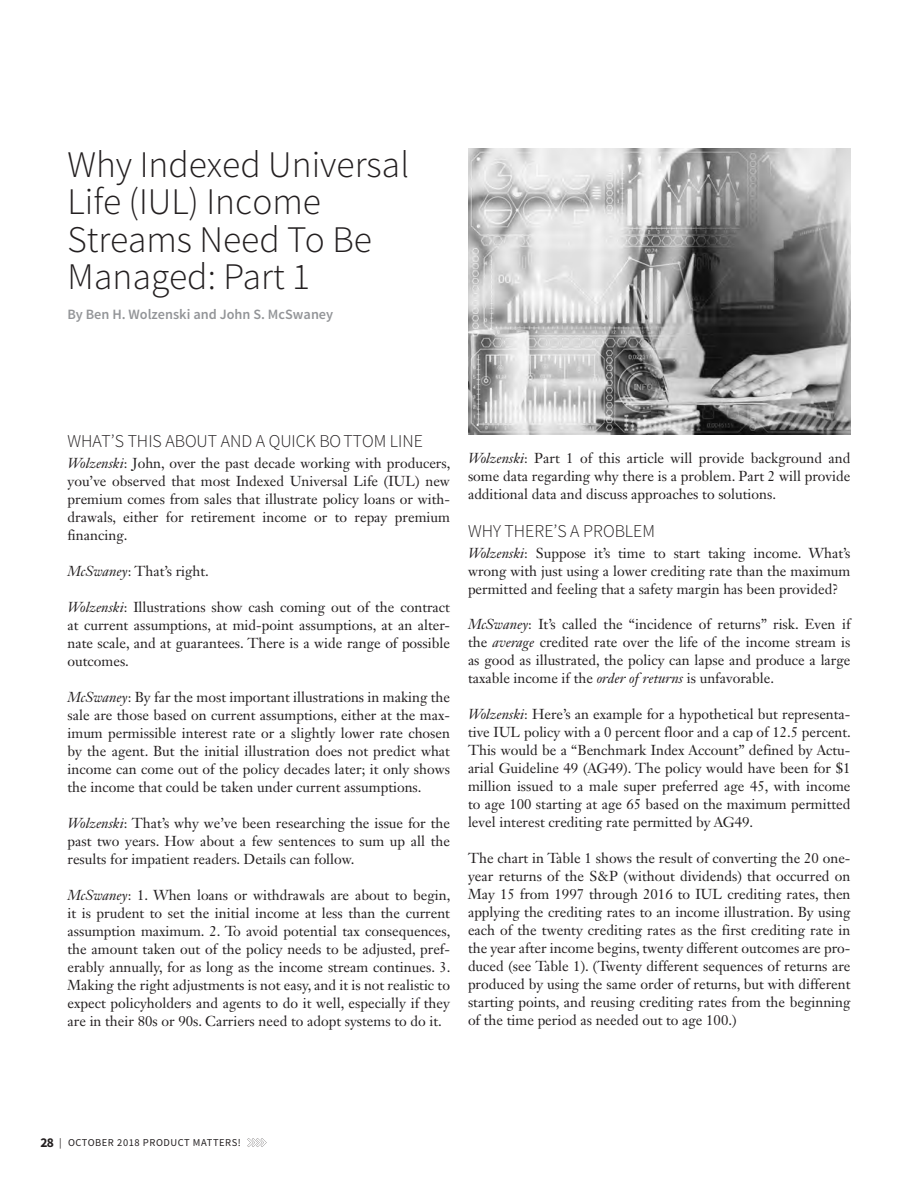
<style>
.page{position:relative;width:918px;height:1188px;background:#fff}
.page>*{position:absolute;margin:0;border:0;box-sizing:border-box;transform-origin:0 0}
.t1{font:300 37.5px/37.5px "Source Sans Pro";color:#231f20}
.t2{font:300 18px "Source Sans Pro";color:#231f20}
.t3{font:14.25px/18px "Janson Text LT Std";color:#231f20;text-align:justify}
.t4{font:600 14.25px "Source Sans Pro";color:#939598}
.t5{font:10.5px "Source Sans Pro";letter-spacing:.05em;color:#231f20}
.s1{font-style:italic}
.s2{font-weight:700;font-size:13.5px}
</style>
<div class="page">
<svg style="left:247px;top:1138px;width:20px;height:9px"></svg>
<img style="left:468px;top:148px;width:382px;height:286px">
<h1 class="t1" style="left:68px;top:146px;width:343px">Why Indexed Universal<br>Life (IUL) Income<br>Streams Need To Be<br>Managed: Part 1</h1>
<p class="t4" style="left:68px;top:305px;width:267px">By Ben H. Wolzenski and John S. McSwaney</p>
<p class="t2" style="left:68px;top:430px;width:357px">WHAT’S THIS ABOUT AND A QUICK BO TTOM LINE</p>
<p class="t3" style="left:68px;top:454px;width:384px"><span class="s1">Wolzenski</span>: John, over the past decade working with producers, you’ve observed that most Indexed Universal Life (IUL) new premium comes from sales that illustrate policy loans or with&shy;drawals, either for retirement income or to repay premium financing.</p>
<p class="t3" style="left:68px;top:562px;width:143px"><span class="s1">McSwaney</span>: That’s right.</p>
<p class="t3" style="left:68px;top:598px;width:384px"><span class="s1">Wolzenski</span>: Illustrations show cash coming out of the contract at current assumptions, at mid-point assumptions, at an alter&shy;nate scale, and at guarantees. There is a wide range of possible outcomes.</p>
<p class="t3" style="left:68px;top:688px;width:384px"><span class="s1">McSwaney</span>: By far the most important illustrations in making the sale are those based on current assumptions, either at the max&shy;imum permissible interest rate or a slightly lower rate chosen by the agent. But the initial illustration does not predict what income can come out of the policy decades later; it only shows the income that could be taken under current assumptions.</p>
<p class="t3" style="left:68px;top:814px;width:384px"><span class="s1">Wolzenski</span>: That’s why we’ve been researching the issue for the past two years. How about a few sentences to sum up all the results for impatient readers. Details can follow.</p>
<p class="t3" style="left:68px;top:886px;width:385px"><span class="s1">McSwaney</span>: 1. When loans or withdrawals are about to begin, it is prudent to set the initial income at less than the current assumption maximum. 2. To avoid potential tax consequences, the amount taken out of the policy needs to be adjusted, pref&shy;erably annually, for as long as the income stream continues. 3.<br>Making the right adjustments is not easy, and it is not realistic to expect policyholders and agents to do it well, especially if they are in their 80s or 90s. Carriers need to adopt systems to do it.</p>
<p class="t3" style="left:468px;top:449px;width:384px"><span class="s1">Wolzenski</span>: Part 1 of this article will provide background and some data regarding why there is a problem. Part 2 will provide additional data and discuss approaches to solutions.</p>
<p class="t2" style="left:468px;top:520px;width:188px">WHY THERE’S A PROBLEM</p>
<p class="t3" style="left:468px;top:543px;width:384px"><span class="s1">Wolzenski</span>: Suppose it’s time to start taking income. What’s wrong with just using a lower crediting rate than the maximum permitted and feeling that a safety margin has been provided?</p>
<p class="t3" style="left:468px;top:615px;width:384px"><span class="s1">McSwaney</span>: It’s called the “incidence of returns” risk. Even if the <span class="s1">average</span> credited rate over the life of the income stream is as good as illustrated, the policy can lapse and produce a large taxable income if the <span class="s1">order of returns</span> is unfavorable.</p>
<p class="t3" style="left:468px;top:705px;width:384px"><span class="s1">Wolzenski</span>: Here’s an example for a hypothetical but representa&shy;tive IUL policy with a 0 percent floor and a cap of 12.5 percent.<br>This would be a “Benchmark Index Account” defined by Actu&shy;arial Guideline 49 (AG49). The policy would have been for $1 million issued to a male super preferred age 45, with income to age 100 starting at age 65 based on the maximum permitted level interest crediting rate permitted by AG49.</p>
<p class="t3" style="left:468px;top:849px;width:384px">The chart in Table 1 shows the result of converting the 20 one&shy;year returns of the S&amp;P (without dividends) that occurred on May 15 from 1997 through 2016 to IUL crediting rates, then applying the crediting rates to an income illustration. By using each of the twenty crediting rates as the first crediting rate in the year after income begins, twenty different outcomes are pro&shy;duced (see Table 1). (Twenty different sequences of returns are produced by using the same order of returns, but with different starting points, and reusing crediting rates from the beginning of the time period as needed out to age 100.)</p>
<p class="t5" style="left:40px;top:1136px;width:202px"><span class="s2">28</span> | OCTOBER 2018 PRODUCT MATTERS!</p>
</div>
